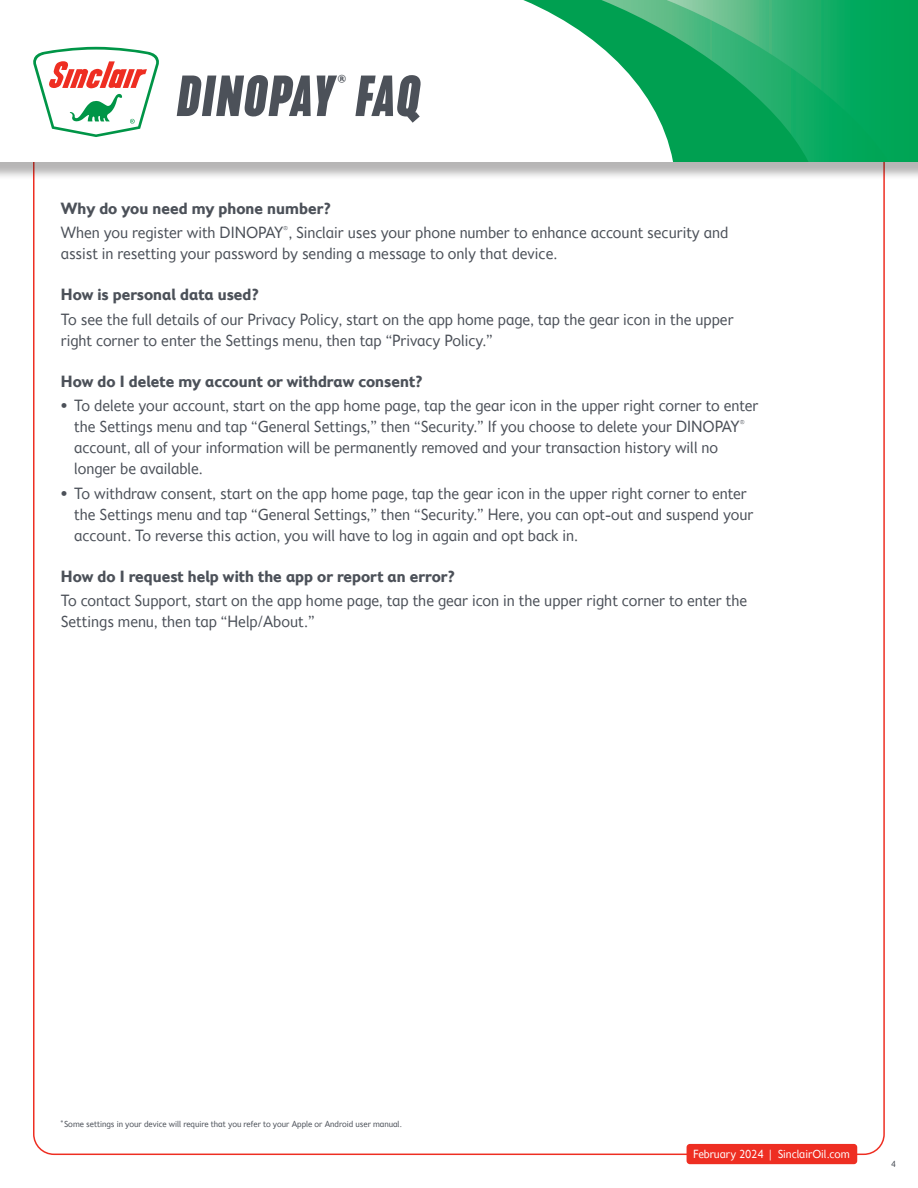
<style>
.page{position:relative;width:918px;height:1188px;background:#fff}
.page>*{position:absolute;margin:0;border:0;box-sizing:border-box;transform-origin:0 0}
.t1{font:54px "Kapra Neue Pro Bold It Con";color:#4c5159}
.t2{font:700 18px "Fiendstar";color:#4c5159}
.t3{font:16.5px/21px "Fiendstar";letter-spacing:-.015em;color:#4c5159}
.t4{font:700 16.5px "Fiendstar";letter-spacing:-.015em;color:#4c5159}
.t5{font:12px "Fiendstar";letter-spacing:-.015em;color:#fff}
.t6{font:9px "Fiendstar";letter-spacing:-.015em;color:#4c5159}
.s1{font-weight:700}
</style>
<div class="page">
<div style="left:0;top:0;width:918px;height:180px;background:#231f20;opacity:.33"></div>
<div style="left:0;top:0;width:918px;height:162px;background:#fff"></div>
<svg style="left:523px;top:0;width:78px;height:47px"></svg>
<svg style="left:601px;top:0;width:66px;height:139px"></svg>
<svg style="left:667px;top:0;width:251px;height:162px;background:#14aa62"></svg>
<div style="left:687px;top:1144px;width:170px;height:20px;background:#ee2e22;border-radius:3px"></div>
<svg style="left:33px;top:46px;width:126px;height:91px"></svg>
<h1 class="t1" style="left:176px;top:59px;width:249px">DINOPAY FAQ</h1>
<p class="t2" style="left:337px;top:72px;width:11px">®</p>
<p class="t3" style="left:61px;top:196px;width:669px;line-height:24.3px"><span class="s1">Why do you need my phone number?<br></span>When you register with DINOPAY<sup>®</sup>, Sinclair uses your phone number to enhance account security and</p>
<p class="t3" style="left:61px;top:243px;width:498px">assist in resetting your password by sending a message to only that device.</p>
<p class="t4" style="left:61px;top:285px;width:199px">How is personal data used?</p>
<p class="t3" style="left:61px;top:309px;width:675px">To see the full details of our Privacy Policy, start on the app home page, tap the gear icon in the upper right corner to enter the Settings menu, then tap “Privacy Policy.”</p>
<p class="t4" style="left:61px;top:372px;width:363px">How do I delete my account or withdraw consent?</p>
<p class="t3" style="left:74px;top:395px;width:686px;text-indent:-13px">• To delete your account, start on the app home page, tap the gear icon in the upper right corner to enter the Settings menu and tap “General Settings,” then “Security.” If you choose to delete your DINOPAY<sup>® </sup>account, all of your information will be permanently removed and your transaction history will no longer be available.</p>
<p class="t3" style="left:74px;top:483px;width:681px;text-indent:-13px">• To withdraw consent, start on the app home page, tap the gear icon in the upper right corner to enter the Settings menu and tap “General Settings,” then “Security.” Here, you can opt-out and suspend your account. To reverse this action, you will have to log in again and opt back in.</p>
<p class="t4" style="left:61px;top:567px;width:396px">How do I request help with the app or report an error?</p>
<p class="t3" style="left:61px;top:590px;width:688px">To contact Support, start on the app home page, tap the gear icon in the upper right corner to enter the<br>Settings menu, then tap “Help/About.”</p>
<p class="t6" style="left:61px;top:1119px;width:343px"><sup>*</sup> Some settings in your device will require that you refer to your Apple or Android user manual.</p>
<p class="t5" style="left:693px;top:1148px;width:158px">February 2024 | SinclairOil.com</p>
<p class="t6" style="left:891px;top:1159px;width:6px">4</p>
</div>
